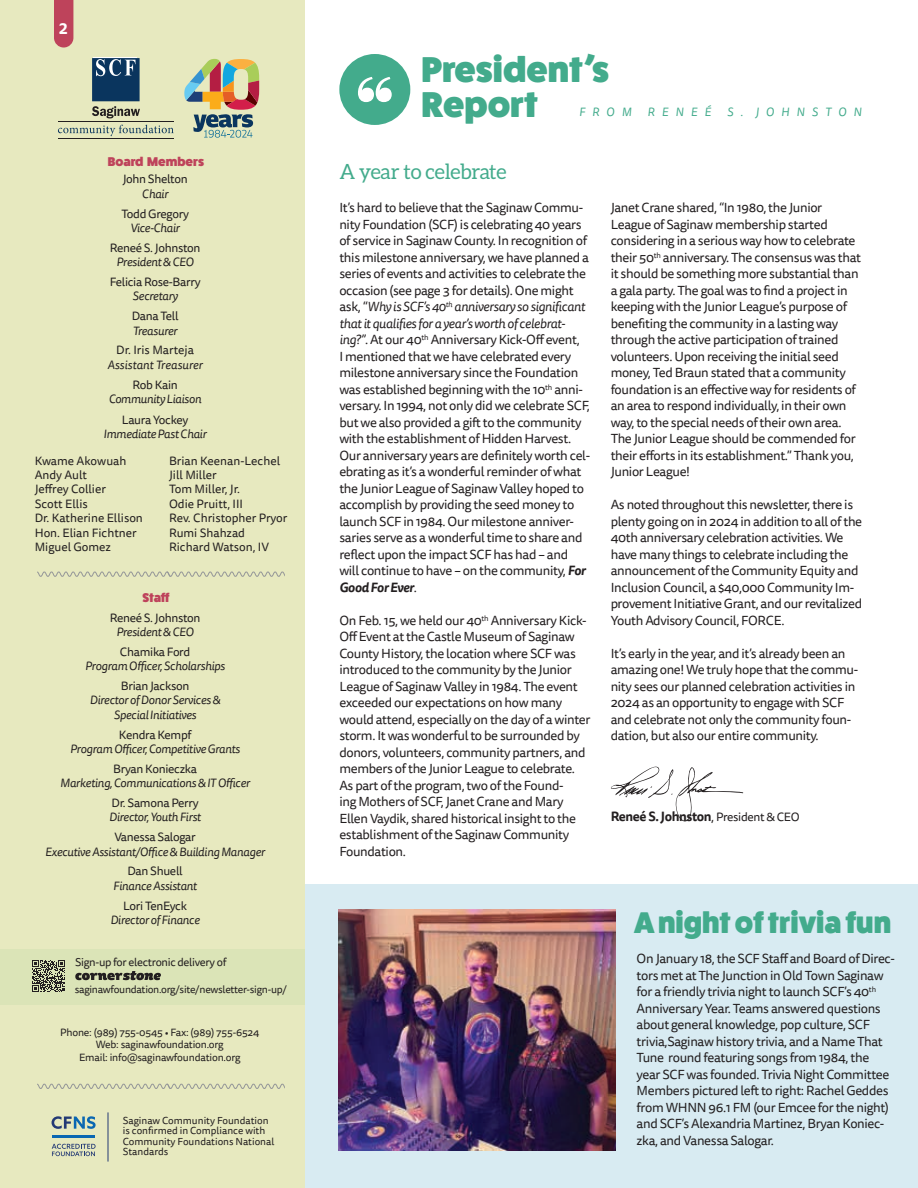
<style>
.page{position:relative;width:918px;height:1188px;background:#fff}
.page>*{position:absolute;margin:0;border:0;box-sizing:border-box;transform-origin:0 0}
.t1{font:800 36px/34.5px "Fat Frank";color:#43ab8c}
.t2{font:800 30px "Fat Frank";color:#43ab8c}
.t3{font:21px "Aleo";letter-spacing:-.015em;color:#43ab8c}
.t4{font:700 15.45px "Tisa Sans Pro";color:#fff}
.t5{font:13.2px/16.5px "Tisa Sans Pro";letter-spacing:-.025em;color:#231f20}
.t6{font:700 13.2px "Tisa Sans Pro";letter-spacing:-.03em;color:#231f20}
.t7{font:800 12.75px "Fat Frank";color:#be435b}
.t8{font:italic 12px/14.4px "Tisa Sans Pro";letter-spacing:-.025em;color:#231f20;text-align:center}
.t9{font:12px/14.4px "Tisa Sans Pro";color:#231f20}
.t10{font:12px "Tisa Sans Pro";letter-spacing:-.02em;color:#231f20}
.t11{font:italic 12px "Tisa Sans Pro";letter-spacing:.585em;color:#43ab8c}
.t12{font:italic 12px "Tisa Sans Pro";color:#231f20}
.t13{font:11.25px "Tisa Sans Pro";letter-spacing:-.025em;color:#231f20}
.t14{font:10.5px/12.6px "Tisa Sans Pro";letter-spacing:-.015em;color:#231f20;text-align:center}
.t15{font:10.2px/10.5px "Tisa Sans Pro";color:#231f20}
.s1{font-family:"Plume Ad";font-weight:400}
.s2{font-style:italic}
.s3{font-weight:700;font-style:italic}
.s4{font-weight:400}
.s5{font-weight:400;font-size:12px}
</style>
<div class="page">
<div style="left:298px;top:884px;width:620px;height:304px;background:#d8ebf2"></div>
<div style="left:0;top:0;width:305px;height:1188px;background:#e7e9bf"></div>
<div style="left:0;top:949px;width:305px;height:55px;background:#dbe4b7"></div>
<svg style="left:37px;top:1083px;width:248px;height:6px"></svg>
<svg style="left:37px;top:571px;width:248px;height:6px"></svg>
<div style="left:339px;top:54px;width:71px;height:71px;background:#43ab8c;border-radius:50%"></div>
<svg style="left:358px;top:77px;width:34px;height:25px"></svg>
<svg style="left:611px;top:766px;width:132px;height:56px"></svg>
<hr style="left:52px;top:1135px;width:43px;height:3px;background:#0a67b2">
<svg style="left:52px;top:1144px;width:44px;height:12px"></svg>
<svg style="left:52px;top:1116px;width:44px;height:13px"></svg>
<hr style="left:108px;top:1112px;width:1px;height:50px;background:#243a75">
<svg style="left:54px;top:0;width:19px;height:48px"></svg>
<svg style="left:75px;top:971px;width:86px;height:9px"></svg>
<svg style="left:32px;top:960px;width:33px;height:32px"></svg>
<svg style="left:58px;top:125px;width:116px;height:11px"></svg>
<svg style="left:92px;top:58px;width:48px;height:60px"></svg>
<hr style="left:58px;top:121px;width:116px;height:1px;background:#231f20">
<hr style="left:58px;top:138px;width:116px;height:1px;background:#231f20">
<svg style="left:184px;top:59px;width:75px;height:79px"></svg>
<img style="left:338px;top:909px;width:278px;height:242px">
<p class="t4" style="left:59px;top:17px;width:10px">2</p>
<p class="t7" style="left:108px;top:155px;width:98px">Board Members</p>
<p class="t10" style="left:123px;top:171px;width:66px">John Shelton</p>
<p class="t8" style="left:142px;top:187px;width:28px">Chair</p>
<p class="t10" style="left:121px;top:205px;width:69px">Todd Gregory</p>
<p class="t8" style="left:130px;top:221px;width:51px">Vice-Chair</p>
<p class="t10" style="left:110px;top:240px;width:92px">Reneé S. Johnston</p>
<p class="t8" style="left:116px;top:255px;width:79px">President &amp; CEO</p>
<p class="t10" style="left:110px;top:274px;width:92px">Felicia Rose-Barry</p>
<p class="t8" style="left:133px;top:289px;width:47px">Secretary</p>
<p class="t10" style="left:132px;top:308px;width:48px">Dana Tell</p>
<p class="t8" style="left:133px;top:324px;width:46px">Treasurer</p>
<p class="t9" style="left:116px;top:343px;width:79px">Dr. Iris Marteja</p>
<p class="t12" style="left:107px;top:357px;width:97px">Assistant Treasurer</p>
<p class="t10" style="left:132px;top:376px;width:47px">Rob Kain</p>
<p class="t8" style="left:109px;top:392px;width:94px">Community Liaison</p>
<p class="t10" style="left:122px;top:412px;width:68px">Laura Yockey</p>
<p class="t8" style="left:104px;top:427px;width:105px">Immediate Past Chair</p>
<p class="t9" style="left:35px;top:454px;width:110px">Kwame Akowuah<br>Andy Ault<br>Jeffrey Collier<br>Scott Ellis<br>Dr. Katherine Ellison<br>Hon. Elian Fichtner<br>Miguel Gomez</p>
<p class="t9" style="left:169px;top:454px;width:120px">Brian Keenan-Lechel<br>Jill Miller<br>Tom Miller, Jr.<br>Odie Pruitt, III<br>Rev. Christopher Pryor<br>Rumi Shahzad<br>Richard Watson, IV</p>
<p class="t7" style="left:142px;top:590px;width:29px">Staff</p>
<p class="t10" style="left:110px;top:609px;width:92px">Reneé S. Johnston</p>
<p class="t8" style="left:116px;top:625px;width:79px">President &amp; CEO</p>
<p class="t10" style="left:120px;top:644px;width:72px">Chamika Ford</p>
<p class="t8" style="left:85px;top:659px;width:141px">Program Officer, Scholarships</p>
<p class="t10" style="left:121px;top:678px;width:70px">Brian Jackson</p>
<p class="t8" style="left:90px;top:693px;width:132px">Director of Donor Services &amp;<br>Special Initiatives</p>
<p class="t10" style="left:119px;top:726px;width:74px">Kendra Kempf</p>
<p class="t8" style="left:70px;top:742px;width:171px">Program Officer, Competitive Grants</p>
<p class="t10" style="left:113px;top:761px;width:85px">Bryan Konieczka</p>
<p class="t8" style="left:60px;top:776px;width:191px">Marketing, Communications &amp; IT Officer</p>
<p class="t10" style="left:112px;top:795px;width:88px">Dr. Samona Perry</p>
<p class="t8" style="left:109px;top:810px;width:93px">Director, Youth First</p>
<p class="t10" style="left:114px;top:829px;width:83px">Vanessa Salogar</p>
<p class="t8" style="left:45px;top:844px;width:221px">Executive Assistant/Office &amp; Building Manager</p>
<p class="t10" style="left:128px;top:863px;width:57px">Dan Shuell</p>
<p class="t8" style="left:113px;top:879px;width:85px">Finance Assistant</p>
<p class="t10" style="left:123px;top:897px;width:65px">Lori TenEyck</p>
<p class="t8" style="left:110px;top:913px;width:91px">Director of Finance</p>
<p class="t13" style="left:75px;top:954px;width:153px">Sign-up for electronic delivery of</p>
<p class="t14" style="left:75px;top:984px;width:214px">saginawfoundation.org/site/newsletter-sign-up/</p>
<p class="t14" style="left:60px;top:1026px;width:201px">Phone: (989) 755-0545 • Fax: (989) 755-6524<br>Web: saginawfoundation.org<br>Email: info@saginawfoundation.org</p>
<p class="t15" style="left:123px;top:1115px;width:153px">Saginaw Community Foundation is confirmed in Compliance with<br>Community Foundations National<br>Standards</p>
<h1 class="t1" style="left:421px;top:53px;width:189px">President<span class="s1">’</span>s<br>Report</h1>
<p class="t11" style="left:579px;top:103px;width:54px">FROM</p>
<p class="t11" style="left:647px;top:103px;width:65px">RENEÉ</p>
<p class="t11" style="left:727px;top:103px;width:136px">S. JOHNSTON</p>
<h3 class="t3" style="left:339px;top:160px;width:169px">A year to celebrate</h3>
<p class="t5" style="left:339px;top:200px;width:252px">It’s hard to believe that the Saginaw Commu&shy;nity Foundation (SCF) is celebrating 40 years of service in Saginaw County. In recognition of this milestone anniversary, we have planned a series of events and activities to celebrate the occasion (see page 3 for details). One might ask, “<span class="s2">Why is SCF’s 40</span><sup>th</sup> <span class="s2">anniversary so significant that it qualifies for a year’s worth of celebrat&shy;ing?”</span>. At our 40<sup>th</sup> Anniversary Kick-Off event,<br>I mentioned that we have celebrated every milestone anniversary since the Foundation was established beginning with the 10<sup>th</sup> anni&shy;versary. In 1994, not only did we celebrate SCF, but we also provided a gift to the community with the establishment of Hidden Harvest.<br>Our anniversary years are definitely worth cel&shy;ebrating as it’s a wonderful reminder of what the Junior League of Saginaw Valley hoped to accomplish by providing the seed money to launch SCF in 1984. Our milestone anniver&shy;saries serve as a wonderful time to share and reflect upon the impact SCF has had – and will continue to have – on the community, <span class="s3">For Good For Ever</span>.</p>
<p class="t5" style="left:339px;top:612px;width:253px">On Feb. 15, we held our 40<sup>th</sup> Anniversary Kick-Off Event at the Castle Museum of Saginaw County History, the location where SCF was introduced to the community by the Junior League of Saginaw Valley in 1984. The event exceeded our expectations on how many would attend, especially on the day of a winter storm. It was wonderful to be surrounded by donors, volunteers, community partners, and members of the Junior League to celebrate.<br>As part of the program, two of the Found-<br>ing Mothers of SCF, Janet Crane and Mary Ellen Vaydik, shared historical insight to the establishment of the Saginaw Community Foundation.</p>
<p class="t5" style="left:611px;top:200px;width:252px">Janet Crane shared, “In 1980, the Junior League of Saginaw membership started considering in a serious way how to celebrate their 50<sup>th</sup> anniversary. The consensus was that it should be something more substantial than a gala party. The goal was to find a project in keeping with the Junior League’s purpose of benefiting the community in a lasting way through the active participation of trained volunteers. Upon receiving the initial seed money, Ted Braun stated that a community foundation is an effective way for residents of an area to respond individually, in their own way, to the special needs of their own area.<br>The Junior League should be commended for their efforts in its establishment.” Thank you, Junior League!</p>
<p class="t5" style="left:611px;top:497px;width:253px">As noted throughout this newsletter, there is plenty going on in 2024 in addition to all of the 40th anniversary celebration activities. We have many things to celebrate including the announcement of the Community Equity and Inclusion Council, a $40,000 Community Im&shy;provement Initiative Grant, and our revitalized Youth Advisory Council, FORCE.</p>
<p class="t5" style="left:611px;top:645px;width:249px">It’s early in the year, and it’s already been an amazing one! We truly hope that the commu&shy;nity sees our planned celebration activities in 2024 as an opportunity to engage with SCF and celebrate not only the community foun&shy;dation, but also our entire community.</p>
<p class="t6" style="left:611px;top:807px;width:191px">Reneé S. Johnston<span class="s4">,</span> <span class="s5">President &amp; CEO</span></p>
<h2 class="t2" style="left:634px;top:906px;width:258px">A night of trivia fun</h2>
<p class="t5" style="left:637px;top:951px;width:260px">On January 18, the SCF Staff and Board of Direc&shy;tors met at The Junction in Old Town Saginaw for a friendly trivia night to launch SCF’s 40<sup>th </sup>Anniversary Year. Teams answered questions about general knowledge, pop culture, SCF trivia,Saginaw history trivia, and a Name That Tune round featuring songs from 1984, the year SCF was founded. Trivia Night Committee Members pictured left to right: Rachel Geddes from WHNN 96.1 FM (our Emcee for the night) and SCF’s Alexandria Martinez, Bryan Koniec&shy;zka, and Vanessa Salogar.</p>
</div>
